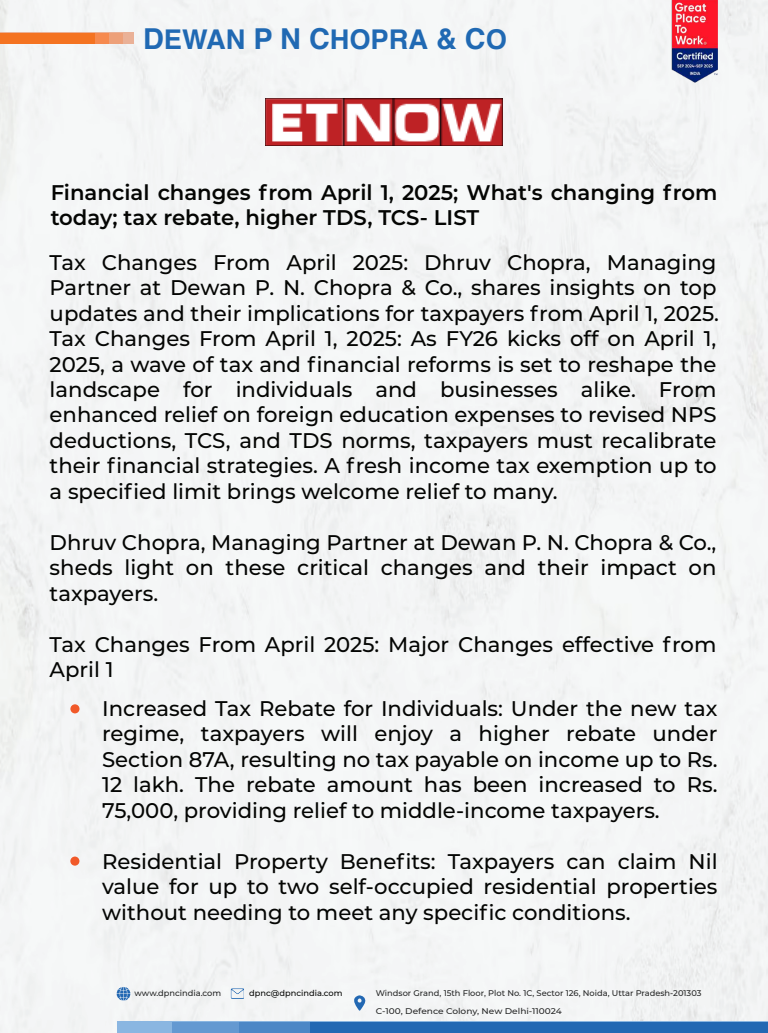
<style>
.page{position:relative;width:768px;height:1033px;background:#fff}
.page>*{position:absolute;margin:0;border:0;box-sizing:border-box;transform-origin:0 0}
.t1{font:700 27.2px "Helvetica";color:#2069b3}
.t2{font:500 21.2px/25.4px "Montserrat";color:#040503;text-align:justify}
.t3{font:600 21.2px/25.4px "Montserrat";color:#040503}
.t4{font:500 8.28px/17.7px "Montserrat";color:#262727}
.t5{font:500 8.28px "Montserrat";color:#040503}
.s1{font-size:28.8px}
</style>
<div class="page">
<div style="left:0;top:0;width:768px;height:1032px;background:#f4f5f6"></div>
<div style="left:0;top:32px;width:134px;height:12px;background:#eab197"></div>
<div style="left:0;top:33px;width:122px;height:10px;background:#eda079"></div>
<div style="left:0;top:33px;width:109px;height:10px;background:#f68a4f"></div>
<div style="left:0;top:33px;width:94px;height:10px;background:#f47321"></div>
<div style="left:117px;top:1021px;width:651px;height:11px;background:#8ab6e1"></div>
<div style="left:172px;top:1021px;width:596px;height:11px;background:#6499d1"></div>
<div style="left:239px;top:1021px;width:529px;height:11px;background:#4c87c6"></div>
<div style="left:310px;top:1022px;width:458px;height:10px;background:#2268b3"></div>
<svg style="left:352px;top:995px;width:14px;height:15px"></svg>
<svg style="left:117px;top:986px;width:13px;height:14px"></svg>
<svg style="left:231px;top:988px;width:13px;height:10px"></svg>
<img style="left:672px;top:0;width:45px;height:83px">
<img style="left:265px;top:99px;width:238px;height:46px">
<div style="left:70px;top:704px;width:10px;height:9px;background:#f15929;border-radius:50%"></div>
<div style="left:70px;top:856px;width:9px;height:9px;background:#f15929;border-radius:50%"></div>
<p class="t1" style="left:143px;top:17px;width:365px"><span class="s1">D</span>EWAN <span class="s1">P N C</span>HOPRA <span class="s1">&amp; C</span>O</p>
<p class="t3" style="left:51px;top:179px;width:668px">Financial changes from April 1, 2025; What's changing from today; tax rebate, higher TDS, TCS- LIST</p>
<p class="t2" style="left:50px;top:248px;width:671px;text-align:left">Tax Changes From April 2025: Dhruv Chopra, Managing Partner at Dewan P. N. Chopra &amp; Co., shares insights on top updates and their implications for taxpayers from April 1, 2025.<br>Tax Changes From April 1, 2025: As FY26 kicks off on April 1, 2025, a wave of tax and financial reforms is set to reshape the landscape for individuals and businesses alike. From enhanced relief on foreign education expenses to revised NPS deductions, TCS, and TDS norms, taxpayers must recalibrate their financial strategies. A fresh income tax exemption up to a specified limit brings welcome relief to many.</p>
<p class="t2" style="left:50px;top:528px;width:668px">Dhruv Chopra, Managing Partner at Dewan P. N. Chopra &amp; Co., sheds light on these critical changes and their impact on taxpayers.</p>
<p class="t2" style="left:50px;top:630px;width:668px">Tax Changes From April 2025: Major Changes effective from<br>April 1</p>
<p class="t2" style="left:102px;top:694px;width:617px">Increased Tax Rebate for Individuals: Under the new tax regime, taxpayers will enjoy a higher rebate under Section 87A, resulting no tax payable on income up to Rs.<br>12 lakh. The rebate amount has been increased to Rs.<br>75,000, providing relief to middle-income taxpayers.</p>
<p class="t2" style="left:102px;top:847px;width:617px">Residential Property Benefits: Taxpayers can claim Nil value for up to two self-occupied residential properties without needing to meet any specific conditions.</p>
<p class="t4" style="left:135px;top:983px;width:88px">www.dpncindia.com</p>
<p class="t5" style="left:249px;top:987px;width:95px">dpnc@dpncindia.com</p>
<p class="t4" style="left:376px;top:983px;width:327px">Windsor Grand, 15th Floor, Plot No. 1C, Sector 126, Noida, Uttar Pradesh-201303<br>C-100, Defence Colony, New Delhi-110024</p>
</div>
